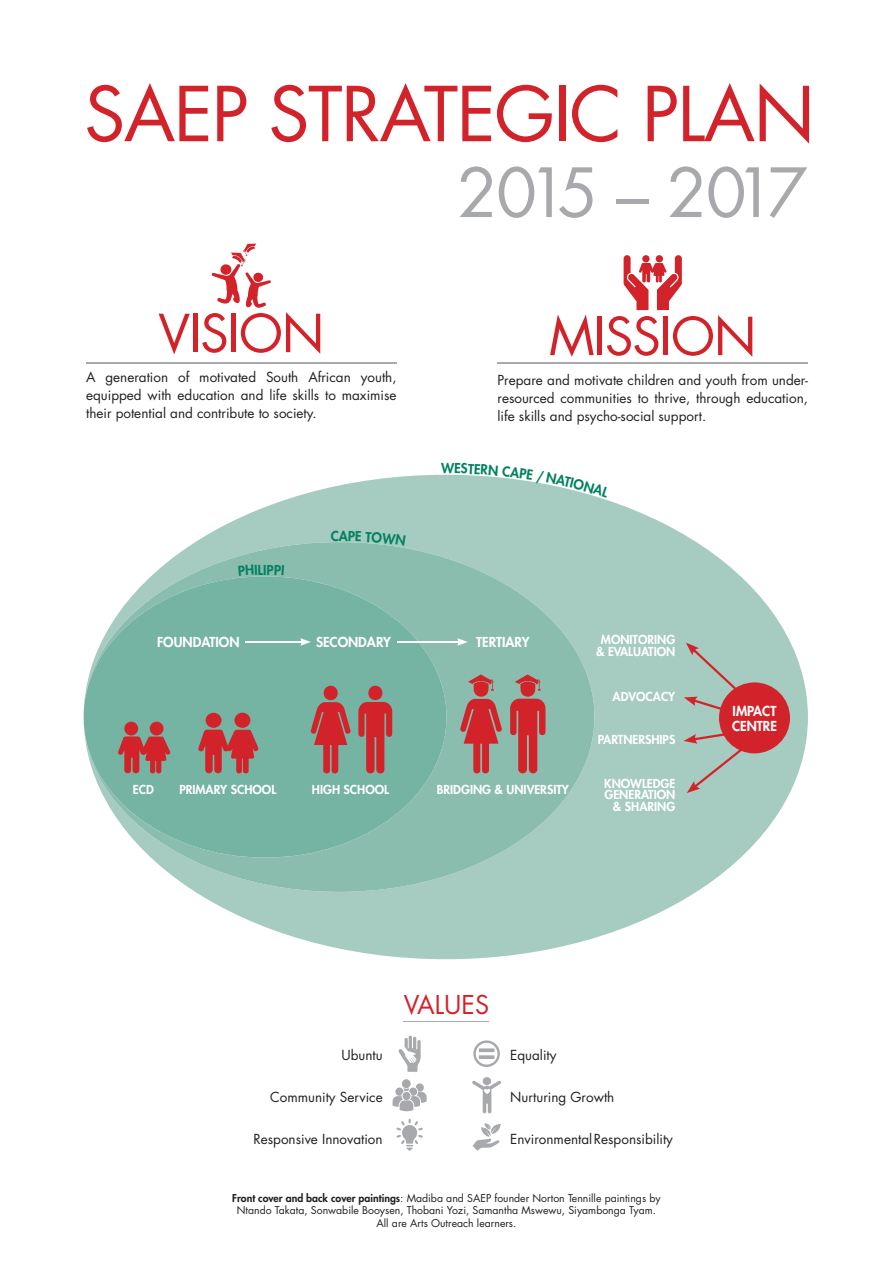
<style>
.page{position:relative;width:893px;height:1263px;background:#fff}
.page>*{position:absolute;margin:0;border:0;box-sizing:border-box;transform-origin:0 0}
.t1{font:73.65px "Futura Std";letter-spacing:-.02em;color:#d2232a}
.t2{font:65.85px "Futura Std";letter-spacing:-.13em;color:#a7a9ac}
.t3{font:51px "Futura Std";letter-spacing:-.02em;color:#d2232a}
.t4{font:25.2px "Futura Std";color:#d2232a}
.t5{font:13.5px/18px "Futura Std";color:#231f20;text-align:justify}
.t6{font:800 13.35px/14.7px "Futura Std";color:#fff}
.t7{font:800 13.35px "Futura Std";color:#008261}
.t8{font:800 12px/11.7px "Futura Std";color:#fff;text-align:center}
.t9{font:10.5px/12.6px "Futura Std";color:#231f20;text-align:center}
.s1{font-weight:800}
</style>
<div class="page">
<hr style="left:86px;top:362px;width:311px;height:2px;background:#a7a9ac">
<hr style="left:497px;top:362px;width:311px;height:2px;background:#a7a9ac">
<hr style="left:404px;top:1021px;width:85px;height:1px;background:#a7a9ac">
<svg style="left:195px;top:475px;width:613px;height:484px;fill:#a6cbc0"></svg>
<svg style="left:84px;top:542px;width:510px;height:350px;background:#a3cabf"></svg>
<div style="left:84px;top:576px;width:362px;height:282px;background:#75b3a2;border-radius:50%"></div>
<div style="left:124px;top:722px;width:14px;height:13px;background:#d2232a;border-radius:50%"></div>
<div style="left:150px;top:722px;width:14px;height:13px;background:#d2232a;border-radius:50%"></div>
<svg style="left:118px;top:736px;width:53px;height:37px"></svg>
<div style="left:206px;top:713px;width:16px;height:15px;background:#d2232a;border-radius:50%"></div>
<div style="left:234px;top:713px;width:16px;height:15px;background:#d2232a;border-radius:50%"></div>
<svg style="left:198px;top:730px;width:61px;height:43px"></svg>
<svg style="left:311px;top:686px;width:81px;height:87px"></svg>
<svg style="left:460px;top:674px;width:85px;height:99px;background:#ae706c"></svg>
<hr style="left:245px;top:641px;width:58px;height:2px;background:#fff">
<svg style="left:300px;top:638px;width:11px;height:8px"></svg>
<hr style="left:397px;top:641px;width:63px;height:2px;background:#fff">
<svg style="left:457px;top:638px;width:11px;height:8px"></svg>
<svg style="left:624px;top:255px;width:58px;height:55px"></svg>
<svg style="left:212px;top:244px;width:59px;height:64px"></svg>
<svg style="left:398px;top:1035px;width:23px;height:37px"></svg>
<svg style="left:473px;top:1040px;width:27px;height:27px"></svg>
<svg style="left:479px;top:1048px;width:15px;height:4px"></svg>
<svg style="left:479px;top:1055px;width:15px;height:4px"></svg>
<svg style="left:396px;top:1119px;width:27px;height:32px"></svg>
<svg style="left:473px;top:1123px;width:28px;height:28px"></svg>
<div style="left:483px;top:1077px;width:8px;height:8px;background:#a7a9ac;border-radius:50%"></div>
<svg style="left:472px;top:1080px;width:29px;height:33px"></svg>
<svg style="left:393px;top:1079px;width:34px;height:32px"></svg>
<div style="left:719px;top:682px;width:71px;height:71px;background:#d2232a;border-radius:50%"></div>
<svg style="left:686px;top:643px;width:52px;height:48px;background:#a9bdb4"></svg>
<svg style="left:684px;top:697px;width:38px;height:13px"></svg>
<svg style="left:684px;top:733px;width:59px;height:60px;background:#acb1a8"></svg>
<svg style="left:238px;top:565px;width:46px;height:11px"></svg>
<svg style="left:339px;top:530px;width:67px;height:16px"></svg>
<svg style="left:441px;top:474px;width:168px;height:24px"></svg>
<h1 class="t1" style="left:84px;top:67px;width:732px">SAEP STRATEGIC PLAN</h1>
<h3 class="t3" style="left:158px;top:301px;width:168px">VISION</h3>
<p class="t5" style="left:86px;top:368px;width:312px">A generation of motivated South African youth, equipped with education and life skills to maximise their potential and contribute to society.</p>
<p class="t7" style="left:263px;top:561px;width:5px">I</p>
<p class="t7" style="left:331px;top:527px;width:10px">C</p>
<h2 class="t2" style="left:457px;top:151px;width:352px">2015 – 2017</h2>
<h3 class="t3" style="left:549px;top:304px;width:209px">MISSION</h3>
<p class="t5" style="left:497px;top:371px;width:312px">Prepare and motivate children and youth from under&shy;resourced communities to thrive, through education, life skills and psycho-social support.</p>
<p class="t6" style="left:157px;top:635px;width:84px">FOUNDATION</p>
<p class="t8" style="left:133px;top:784px;width:22px">ECD</p>
<p class="t8" style="left:179px;top:784px;width:98px">PRIMARY SCHOOL</p>
<p class="t6" style="left:316px;top:635px;width:77px">SECONDARY</p>
<p class="t6" style="left:476px;top:635px;width:55px">TERTIARY</p>
<p class="t8" style="left:312px;top:784px;width:79px">HIGH SCHOOL</p>
<p class="t8" style="left:437px;top:784px;width:134px">BRIDGING &amp; UNIVERSITY</p>
<p class="t8" style="left:596px;top:633px;width:81px">MONITORING &amp; EVALUATION</p>
<p class="t8" style="left:613px;top:691px;width:64px">ADVOCACY</p>
<p class="t8" style="left:598px;top:734px;width:79px">PARTNERSHIPS</p>
<p class="t8" style="left:604px;top:777px;width:73px;text-align:right">KNOWLEDGE<br>GENERATION &amp; SHARING</p>
<p class="t6" style="left:732px;top:704px;width:46px">IMPACT<br>CENTRE</p>
<p class="t5" style="left:341px;top:1046px;width:43px">Ubuntu</p>
<p class="t5" style="left:270px;top:1088px;width:114px">Community Service</p>
<p class="t5" style="left:254px;top:1130px;width:131px">Responsive Innovation</p>
<h3 class="t4" style="left:404px;top:988px;width:87px">VALUES</h3>
<p class="t5" style="left:510px;top:1046px;width:48px">Equality</p>
<p class="t5" style="left:510px;top:1088px;width:106px">Nurturing Growth</p>
<p class="t5" style="left:510px;top:1130px;width:164px">Environmental Responsibility</p>
<p class="t9" style="left:232px;top:1191px;width:430px"><span class="s1">Front cover and back cover paintings</span>: Madiba and SAEP founder Norton Tennille paintings by<br>Ntando Takata, Sonwabile Booysen, Thobani Yozi, Samantha Mswewu, Siyambonga Tyam.<br>All are Arts Outreach learners.</p>
</div>
